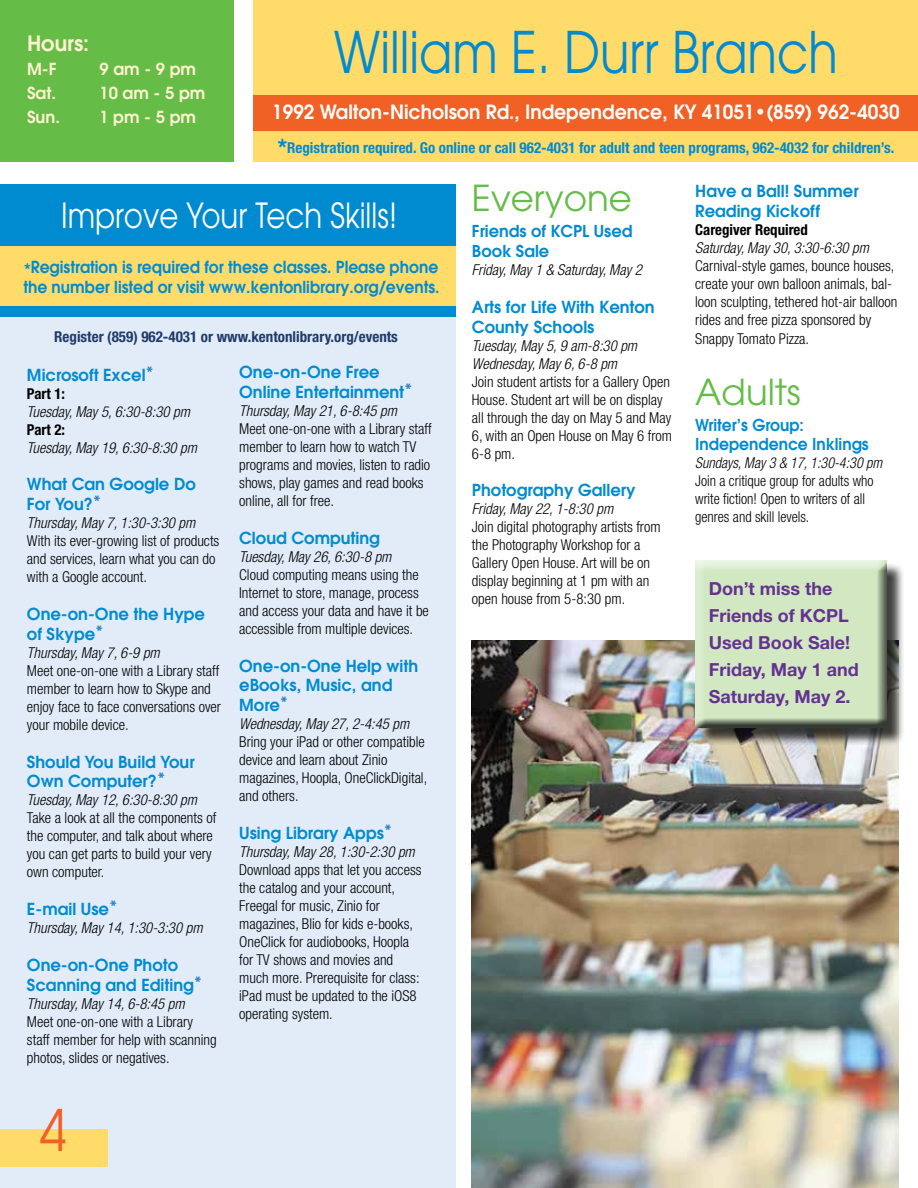
<style>
.page{position:relative;width:918px;height:1188px;background:#fff}
.page>*{position:absolute;margin:0;border:0;box-sizing:border-box;transform-origin:0 0}
.t1{font:57px "Avant Garde";color:#008bd1;scale:.85 1}
.t2{font:57px "Avant Garde";color:#f16024;scale:.85 1}
.t3{font:35.7px "Avant Garde";color:#65bc47}
.t4{font:34.5px "Avant Garde";color:#fff;scale:.85 1}
.t5{font:600 21px "Avant Garde";color:#fff2cf}
.t6{font:600 19.5px "Avant Garde";color:#fff}
.t7{font:700 18px/27px "Helvetica Neue";color:#653290}
.t8{font:600 16.5px/19.8px "Avant Garde";color:#008bd1}
.t9{font:600 16.5px/19.8px "Avant Garde";color:#008bd1;scale:.94 1}
.t10{font:600 16.5px "Avant Garde";color:#fff2cf}
.t11{font:600 16.35px/19.6px "Avant Garde";color:#008bd1;scale:.95 1}
.t12{font:600 16.35px/19.6px "Avant Garde";color:#008bd1}
.t13{font:300 condensed 15px/18px "Helvetica Neue";color:#000}
.t14{font:italic 300 condensed 15px/18px "Helvetica Neue";color:#000}
.t15{font:700 condensed 15px "Helvetica Neue";color:#008bd1}
.t16{font:300 condensed 15px/18px "Helvetica Neue";color:#000;scale:.95 1}
.t17{font:700 condensed 15px "Helvetica Neue";color:#203b6a}
.t18{font:700 condensed 15px "Helvetica Neue";color:#000}
.t19{font:italic 300 condensed 15px "Helvetica Neue";color:#000;scale:.95 1}
.s1{font-size:24px}
.s2{font-family:"Helvetica Neue";font-weight:700;font-stretch:condensed}
.s3{font-size:19.5px;color:#2b83c5}
</style>
<div class="page">
<div style="left:0;top:272px;width:455px;height:916px;background:#e1ecf8"></div>
<div style="left:0;top:184px;width:455px;height:133px;background:#008bd1"></div>
<div style="left:0;top:247px;width:455px;height:59px;background:#ffdc69"></div>
<div style="left:254px;top:0;width:664px;height:162px;background:#ffdc69"></div>
<div style="left:254px;top:96px;width:664px;height:35px;background:#f16024"></div>
<div style="left:0;top:0;width:234px;height:162px;background:#65bc47"></div>
<div style="left:0;top:1129px;width:108px;height:37px;background:#ffdc69"></div>
<img style="left:472px;top:641px;width:427px;height:547px">
<div style="left:697px;top:562px;width:208px;height:185px;background:#000;opacity:.75"></div>
<div style="left:694px;top:560px;width:194px;height:168px;background:#000;opacity:.75"></div>
<h3 class="t5" style="left:27px;top:30px;width:64px">Hours:</h3>
<p class="t10" style="left:27px;top:59px;width:31px">M-F</p>
<p class="t10" style="left:99px;top:59px;width:98px">9 am - 9 pm</p>
<p class="t10" style="left:27px;top:83px;width:31px">Sat.</p>
<p class="t10" style="left:99px;top:83px;width:107px">10 am - 5 pm</p>
<p class="t10" style="left:27px;top:107px;width:34px">Sun.</p>
<p class="t10" style="left:99px;top:107px;width:98px">1 pm - 5 pm</p>
<h1 class="t1" style="left:334px;top:18px;width:595px">William E. Durr Branch</h1>
<h3 class="t6" style="left:272px;top:99px;width:629px">1992 Walton-Nicholson Rd., Independence, KY 41051•(859) 962-4030</h3>
<p class="t15" style="left:278px;top:139px;width:618px"><span class="s1">*</span>Registration required. Go online or call 962-4031 for adult and teen programs, 962-4032 for children’s.</p>
<h3 class="t4" style="left:61px;top:195px;width:397px">Improve Your Tech Skills!</h3>
<p class="t9" style="left:23px;top:257px;width:444px"><span class="s2">*</span>Registration is required for these classes. Please phone the number listed or visit www.kentonlibrary.org/events.</p>
<p class="t17" style="left:54px;top:328px;width:345px">Register (859) 962-4031 or www.kentonlibrary.org/events</p>
<p class="t8" style="left:27px;top:364px;width:129px">Microsoft Excel<span class="s3">*</span></p>
<p class="t18" style="left:27px;top:384px;width:40px">Part 1:</p>
<p class="t14" style="left:27px;top:402px;width:164px">Tuesday, May 5, 6:30-8:30 pm</p>
<p class="t18" style="left:27px;top:420px;width:40px">Part 2:</p>
<p class="t14" style="left:27px;top:438px;width:172px">Tuesday, May 19, 6:30-8:30 pm</p>
<p class="t8" style="left:27px;top:474px;width:170px">What Can Google Do<br>For You?<span class="s3">*</span></p>
<p class="t14" style="left:27px;top:514px;width:170px">Thursday, May 7, 1:30-3:30 pm</p>
<p class="t13" style="left:27px;top:532px;width:194px">With its ever-growing list of products and services, learn what you can do with a Google account.</p>
<p class="t8" style="left:27px;top:604px;width:180px">One-on-One the Hype of Skype<span class="s3">*</span></p>
<p class="t14" style="left:27px;top:643px;width:134px">Thursday, May 7, 6-9 pm</p>
<p class="t13" style="left:27px;top:661px;width:196px">Meet one-on-one with a Library staff member to learn how to Skype and enjoy face to face conversations over your mobile device.</p>
<p class="t8" style="left:27px;top:751px;width:169px">Should You Build Your<br>Own Computer?<span class="s3">*</span></p>
<p class="t14" style="left:27px;top:791px;width:172px">Tuesday, May 12, 6:30-8:30 pm</p>
<p class="t13" style="left:27px;top:809px;width:191px">Take a look at all the components of the computer, and talk about where you can get parts to build your very own computer.</p>
<p class="t8" style="left:27px;top:899px;width:92px">E-mail Use<span class="s3">*</span></p>
<p class="t14" style="left:27px;top:919px;width:177px">Thursday, May 14, 1:30-3:30 pm</p>
<p class="t8" style="left:27px;top:955px;width:177px">One-on-One Photo<br>Scanning and Editing<span class="s3">*</span></p>
<p class="t14" style="left:27px;top:994px;width:159px">Thursday, May 14, 6-8:45 pm</p>
<p class="t13" style="left:27px;top:1012px;width:191px">Meet one-on-one with a Library staff member for help with scanning photos, slides or negatives.</p>
<h1 class="t2" style="left:40px;top:1096px;width:33px">4</h1>
<p class="t8" style="left:239px;top:362px;width:175px">One-on-One Free<br>Online Entertainment<span class="s3">*</span></p>
<p class="t14" style="left:239px;top:402px;width:159px">Thursday, May 21, 6-8:45 pm</p>
<p class="t13" style="left:239px;top:420px;width:194px">Meet one-on-one with a Library staff member to learn how to watch TV programs and movies, listen to radio shows, play games and read books online, all for free.</p>
<p class="t8" style="left:239px;top:528px;width:142px">Cloud Computing</p>
<p class="t14" style="left:239px;top:547px;width:154px">Tuesday, May 26, 6:30-8 pm</p>
<p class="t13" style="left:239px;top:565px;width:191px">Cloud computing means using the Internet to store, manage, process and access your data and have it be accessible from multiple devices.</p>
<p class="t8" style="left:239px;top:655px;width:181px">One-on-One Help with eBooks, Music, and<br>More<span class="s3">*</span></p>
<p class="t14" style="left:239px;top:715px;width:172px">Wednesday, May 27, 2-4:45 pm</p>
<p class="t13" style="left:239px;top:733px;width:190px">Bring your iPad or other compatible device and learn about Zinio magazines, Hoopla, OneClickDigital, and others.</p>
<p class="t8" style="left:239px;top:823px;width:155px">Using Library Apps<span class="s3">*</span></p>
<p class="t14" style="left:239px;top:843px;width:177px">Thursday, May 28, 1:30-2:30 pm</p>
<p class="t13" style="left:239px;top:861px;width:184px">Download apps that let you access the catalog and your account,<br>Freegal for music, Zinio for magazines, Blio for kids e-books,<br>OneClick for audiobooks, Hoopla for TV shows and movies and much more. Prerequisite for class: iPad must be updated to the iOS8 operating system.</p>
<h2 class="t3" style="left:472px;top:177px;width:162px">Everyone</h2>
<p class="t12" style="left:472px;top:221px;width:162px">Friends of KCPL Used<br>Book Sale</p>
<p class="t14" style="left:472px;top:261px;width:172px">Friday, May 1 &amp; Saturday, May 2</p>
<p class="t8" style="left:472px;top:297px;width:184px">Arts for Life With Kenton<br>County Schools</p>
<p class="t14" style="left:472px;top:336px;width:167px">Tuesday, May 5, 9 am-8:30 pm<br>Wednesday, May 6, 6-8 pm</p>
<p class="t13" style="left:472px;top:372px;width:202px">Join student artists for a Gallery Open<br>House. Student art will be on display all through the day on May 5 and May<br>6, with an Open House on May 6 from<br>6-8 pm.</p>
<p class="t8" style="left:472px;top:480px;width:165px">Photography Gallery</p>
<p class="t14" style="left:472px;top:500px;width:143px">Friday, May 22, 1-8:30 pm</p>
<p class="t13" style="left:472px;top:518px;width:190px">Join digital photography artists from the Photography Workshop for a<br>Gallery Open House. Art will be on display beginning at 1 pm with an open house from 5-8:30 pm.</p>
<p class="t8" style="left:695px;top:181px;width:165px">Have a Ball! Summer<br>Reading Kickoff</p>
<p class="t18" style="left:695px;top:220px;width:114px">Caregiver Required</p>
<p class="t14" style="left:695px;top:238px;width:175px">Saturday, May 30, 3:30-6:30 pm</p>
<p class="t13" style="left:695px;top:256px;width:204px">Carnival-style games, bounce houses, create your own balloon animals, bal&shy;loon sculpting, tethered hot-air balloon rides and free pizza sponsored by</p>
<p class="t13" style="left:695px;top:330px;width:115px">Snappy Tomato Pizza.</p>
<h2 class="t3" style="left:695px;top:371px;width:107px">Adults</h2>
<p class="t11" style="left:695px;top:415px;width:184px">Writer’s Group:<br>Independence Inklings</p>
<p class="t19" style="left:695px;top:455px;width:198px">Sundays, May 3 &amp; 17, 1:30-4:30 pm</p>
<p class="t16" style="left:695px;top:472px;width:189px">Join a critique group for adults who write fiction! Open to writers of all genres and skill levels.</p>
<p class="t7" style="left:709px;top:574px;width:152px">Don’t miss the<br>Friends of KCPL<br>Used Book Sale!<br>Friday, May 1 and<br>Saturday, May 2.</p>
</div>
